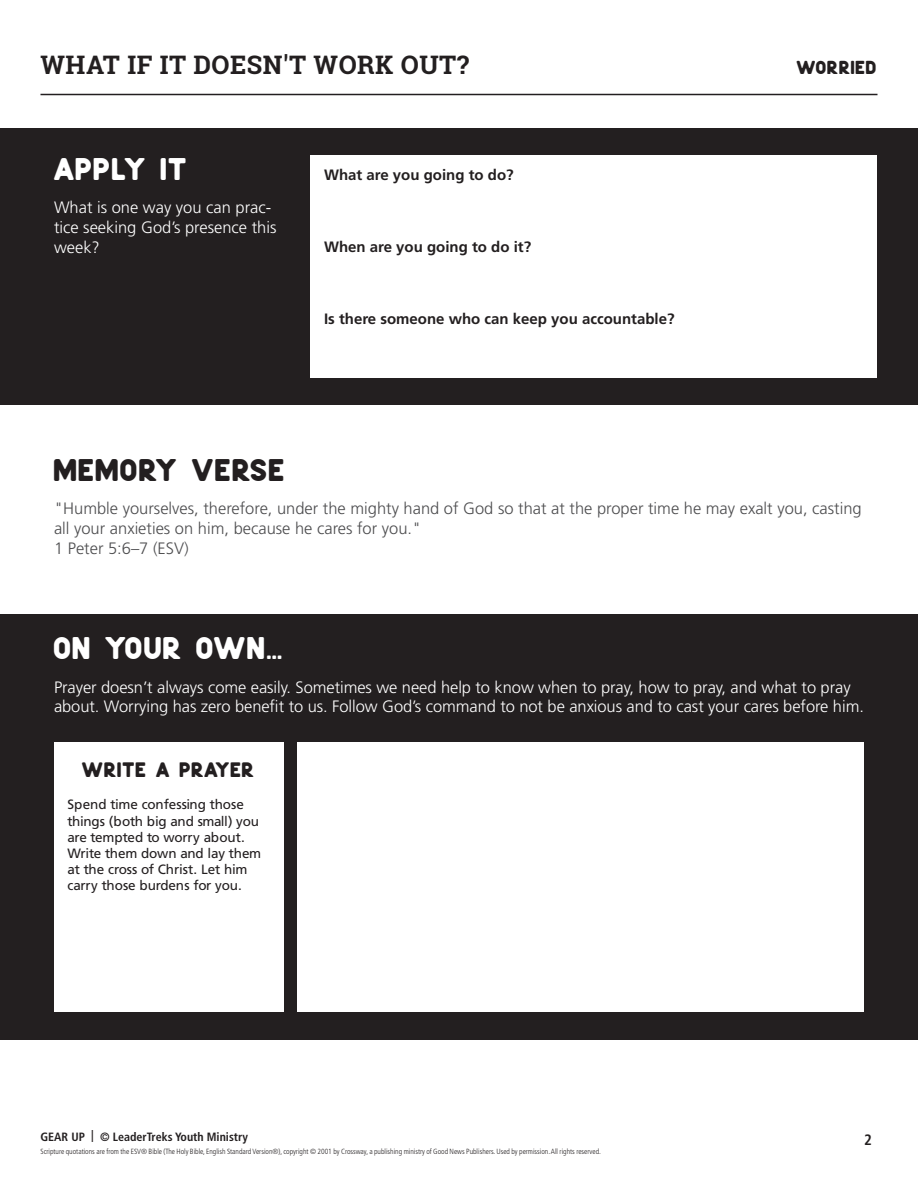
<style>
.page{position:relative;width:918px;height:1188px;background:#fff}
.page>*{position:absolute;margin:0;border:0;box-sizing:border-box;transform-origin:0 0}
.Heading__White{font:45px "American Lemon Sans";color:#fff}
.Heading{font:45px "American Lemon Sans";color:#231f20}
.PRAYER{font:30px "American Lemon Sans";color:#231f20}
.t1{font:27px "American Lemon Sans";color:#231f20}
.t2{font:700 25.5px "Roboto Slab";letter-spacing:.02em;color:#231f20}
.Basic__White{font:300 16.5px/19.8px "Frutiger";letter-spacing:-.005em;color:#fff}
.t3{font:300 16.5px/19.8px "Frutiger";color:#4d4d4f}
.Apply_It_Questions{font:700 15px "Frutiger";color:#231f20}
.t4{font:700 condensed 15px "Frutiger";color:#231f20}
.Prayer_Square_Questi{font:13.5px/16.2px "Frutiger";letter-spacing:-.02em;color:#231f20}
.t5{font:700 condensed 12px "Frutiger";color:#231f20}
.t6{font:300 condensed 7.5px "Frutiger";color:#231f20}
</style>
<div class="page">
<hr style="left:40px;top:94px;width:838px;height:1px;background:#231f20">
<div style="left:0;top:614px;width:918px;height:426px;background:#231f20"></div>
<div style="left:0;top:128px;width:918px;height:277px;background:#231f20"></div>
<div style="left:310px;top:155px;width:568px;height:223px;background:#fff"></div>
<div style="left:54px;top:742px;width:230px;height:270px;background:#fff"></div>
<div style="left:297px;top:742px;width:567px;height:270px;background:#fff"></div>
<h3 class="t2" style="left:40px;top:48px;width:430px">WHAT IF IT DOESN'T WORK OUT?</h3>
<h3 class="t1" style="left:797px;top:55px;width:82px">WORRIED</h3>
<p class="Heading__White" style="left:54px;top:149px;width:136px">APPLY IT</p>
<p class="Basic__White" style="left:54px;top:198px;width:224px">What is one way you can prac&shy;tice seeking God’s presence this week?</p>
<p class="Apply_It_Questions" style="left:324px;top:166px;width:191px">What are you going to do?</p>
<p class="Apply_It_Questions" style="left:324px;top:238px;width:209px">When are you going to do it?</p>
<p class="Apply_It_Questions" style="left:324px;top:310px;width:352px">Is there someone who can keep you accountable?</p>
<p class="Heading" style="left:54px;top:449px;width:234px">Memory Verse</p>
<p class="t3" style="left:54px;top:498px;width:809px">"Humble yourselves, therefore, under the mighty hand of God so that at the proper time he may exalt you, casting all your anxieties on him, because he cares for you."</p>
<p class="t3" style="left:54px;top:538px;width:136px">1 Peter 5:6–7 (ESV)</p>
<p class="Heading__White" style="left:54px;top:628px;width:230px">ON YOUR OWN...</p>
<p class="Basic__White" style="left:54px;top:677px;width:811px">Prayer doesn’t always come easily. Sometimes we need help to know when to pray, how to pray, and what to pray about. Worrying has zero benefit to us. Follow God’s command to not be anxious and to cast your cares before him.</p>
<p class="PRAYER" style="left:82px;top:756px;width:175px">WRITE A PRAYER</p>
<p class="Prayer_Square_Questi" style="left:68px;top:796px;width:195px">Spend time confessing those things (both big and small) you are tempted to worry about.<br>Write them down and lay them at the cross of Christ. Let him carry those burdens for you.</p>
<p class="t5" style="left:40px;top:1129px;width:209px">GEAR UP | © LeaderTreks Youth Ministry</p>
<p class="t4" style="left:864px;top:1131px;width:9px">2</p>
<p class="t6" style="left:40px;top:1147px;width:562px">Scripture quotations are from the ESV® Bible (The Holy Bible, English Standard Version®), copyright © 2001 by Crossway, a publishing ministry of Good News Publishers. Used by permission.All rights reserved.</p>
</div>
